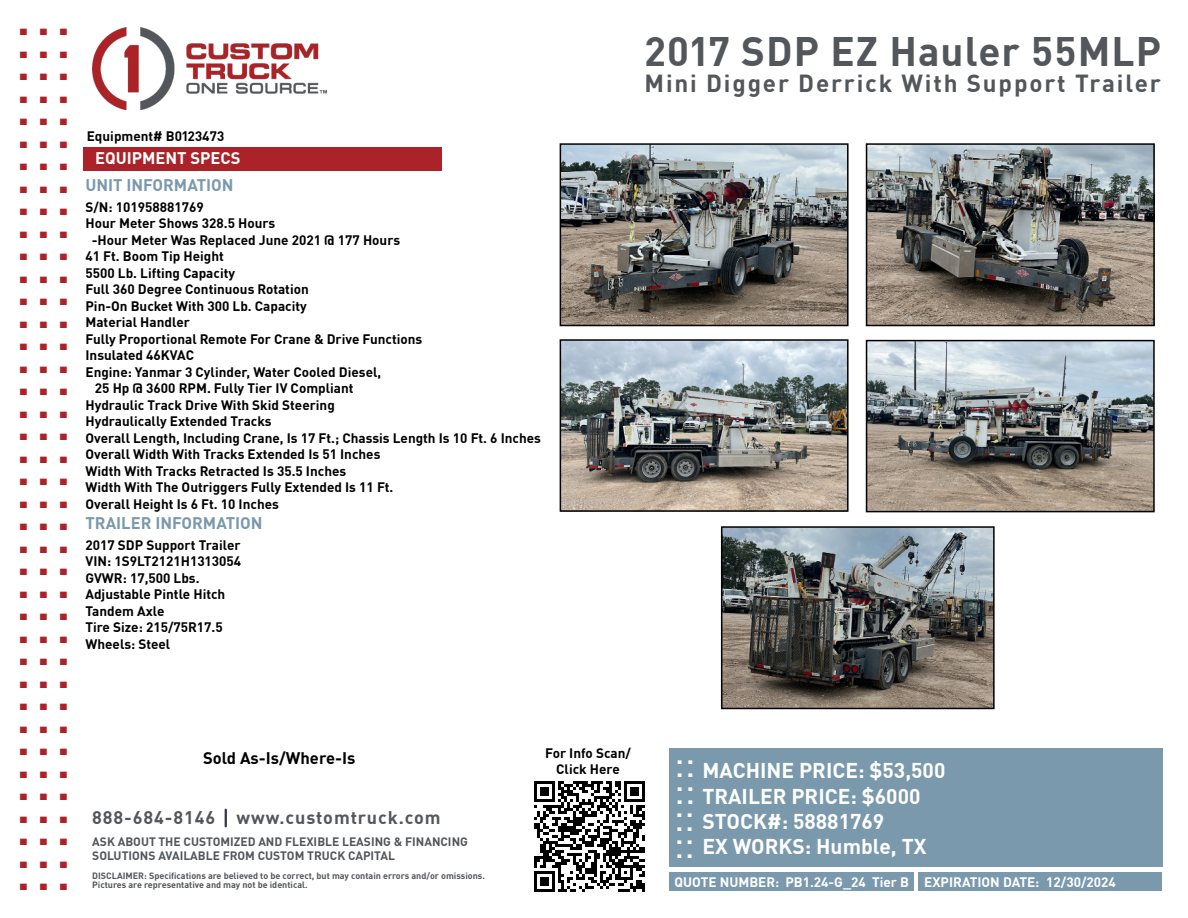
<style>
.page{position:relative;width:1188px;height:918px;background:#fff}
.page>*{position:absolute;margin:0;border:0;box-sizing:border-box;transform-origin:0 0}
.t1{font:700 45px "DIN Pro";color:#ab2328}
.t2{font:700 40.35px "DIN Pro";letter-spacing:.025em;color:#53565a}
.t3{font:700 25.5px "DIN Pro";color:#fff}
.t4{font:700 24.15px "DIN Pro";letter-spacing:.075em;color:#53565a}
.t5{font:700 21px/25.2px "DIN Pro";color:#fff}
.t6{font:700 18px "DIN Pro";letter-spacing:.05em;color:#53565a}
.t7{font:700 16.5px "DIN Pro";color:#7a99ac}
.t8{font:700 16.5px "DIN Pro";color:#000}
.t9{font:700 16.5px "DIN Pro";color:#fff}
.t10{font:700 13.5px/16.5px "DIN Pro";color:#000}
.t11{font:700 13.5px "DIN Pro";color:#fff}
.t12{font:700 12px/14.4px "DIN Pro";color:#53565a}
.t13{font:700 9px/9px "DIN Pro";color:#53565a}
</style>
<div class="page">
<img style="left:92px;top:28px;width:235px;height:82px">
<div style="left:669px;top:748px;width:493px;height:119px;background:#7a99ac"></div>
<div style="left:919px;top:872px;width:243px;height:19px;background:#7a99ac"></div>
<div style="left:669px;top:872px;width:244px;height:19px;background:#7a99ac"></div>
<div style="left:83px;top:147px;width:359px;height:24px;background:#ab2328"></div>
<svg style="left:225px;top:810px;width:2px;height:16px"></svg>
<img style="left:563px;top:146px;width:283px;height:177px">
<div style="left:560px;top:143px;width:289px;height:183px;border:2px solid #000"></div>
<img style="left:869px;top:146px;width:283px;height:177px">
<div style="left:866px;top:143px;width:289px;height:183px;border:2px solid #000"></div>
<img style="left:869px;top:343px;width:283px;height:166px">
<div style="left:866px;top:340px;width:289px;height:172px;border:2px solid #000"></div>
<img style="left:563px;top:342px;width:283px;height:167px">
<div style="left:560px;top:339px;width:289px;height:173px;border:2px solid #000"></div>
<img style="left:724px;top:529px;width:268px;height:177px">
<div style="left:721px;top:526px;width:274px;height:183px;border:2px solid #000"></div>
<svg style="left:534px;top:782px;width:111px;height:110px"></svg>
<h1 class="t1" style="left:17px;top:-16px;width:54px">...</h1>
<h1 class="t1" style="left:17px;top:6px;width:54px">...</h1>
<h1 class="t1" style="left:17px;top:29px;width:54px">...</h1>
<h1 class="t1" style="left:17px;top:51px;width:54px">...</h1>
<h1 class="t1" style="left:17px;top:74px;width:54px">...</h1>
<h1 class="t1" style="left:17px;top:96px;width:54px">...</h1>
<h1 class="t1" style="left:17px;top:119px;width:54px">...</h1>
<h1 class="t1" style="left:17px;top:141px;width:54px">...</h1>
<h1 class="t1" style="left:17px;top:164px;width:54px">...</h1>
<h1 class="t1" style="left:17px;top:186px;width:54px">...</h1>
<h1 class="t1" style="left:17px;top:209px;width:54px">...</h1>
<h1 class="t1" style="left:17px;top:231px;width:54px">...</h1>
<h1 class="t1" style="left:17px;top:254px;width:54px">...</h1>
<h1 class="t1" style="left:17px;top:276px;width:54px">...</h1>
<h1 class="t1" style="left:17px;top:299px;width:54px">...</h1>
<h1 class="t1" style="left:17px;top:321px;width:54px">...</h1>
<h1 class="t1" style="left:17px;top:344px;width:54px">...</h1>
<h1 class="t1" style="left:17px;top:366px;width:54px">...</h1>
<h1 class="t1" style="left:17px;top:389px;width:54px">...</h1>
<h1 class="t1" style="left:17px;top:411px;width:54px">...</h1>
<h1 class="t1" style="left:17px;top:434px;width:54px">...</h1>
<h1 class="t1" style="left:17px;top:456px;width:54px">...</h1>
<h1 class="t1" style="left:17px;top:479px;width:54px">...</h1>
<h1 class="t1" style="left:17px;top:501px;width:54px">...</h1>
<h1 class="t1" style="left:17px;top:524px;width:54px">...</h1>
<h1 class="t1" style="left:17px;top:546px;width:54px">...</h1>
<h1 class="t1" style="left:17px;top:569px;width:54px">...</h1>
<h1 class="t1" style="left:17px;top:591px;width:54px">...</h1>
<h1 class="t1" style="left:17px;top:614px;width:54px">...</h1>
<h1 class="t1" style="left:17px;top:636px;width:54px">...</h1>
<h1 class="t1" style="left:17px;top:659px;width:54px">...</h1>
<h1 class="t1" style="left:17px;top:681px;width:54px">...</h1>
<h1 class="t1" style="left:17px;top:704px;width:54px">...</h1>
<h1 class="t1" style="left:17px;top:726px;width:54px">...</h1>
<h1 class="t1" style="left:17px;top:749px;width:54px">...</h1>
<h1 class="t1" style="left:17px;top:771px;width:54px">...</h1>
<h1 class="t1" style="left:17px;top:794px;width:54px">...</h1>
<h1 class="t1" style="left:17px;top:816px;width:54px">...</h1>
<h1 class="t1" style="left:17px;top:839px;width:54px">...</h1>
<p class="t10" style="left:87px;top:127px;width:139px">Equipment# B0123473</p>
<p class="t9" style="left:95px;top:145px;width:147px">EQUIPMENT SPECS</p>
<p class="t10" style="left:86px;top:198px;width:120px">S/N: 101958881769</p>
<p class="t10" style="left:86px;top:214px;width:191px">Hour Meter Shows 328.5 Hours</p>
<p class="t10" style="left:92px;top:231px;width:310px">-Hour Meter Was Replaced June 2021 @ 177 Hours</p>
<p class="t10" style="left:86px;top:247px;width:140px">41 Ft. Boom Tip Height</p>
<p class="t10" style="left:86px;top:264px;width:151px">5500 Lb. Lifting Capacity</p>
<p class="t10" style="left:86px;top:280px;width:225px">Full 360 Degree Continuous Rotation</p>
<p class="t10" style="left:86px;top:297px;width:223px">Pin-On Bucket With 300 Lb. Capacity</p>
<p class="t10" style="left:86px;top:313px;width:106px">Material Handler</p>
<p class="t10" style="left:86px;top:330px;width:338px">Fully Proportional Remote For Crane &amp; Drive Functions</p>
<p class="t10" style="left:86px;top:346px;width:110px">Insulated 46KVAC</p>
<p class="t10" style="left:86px;top:363px;width:297px">Engine: Yanmar 3 Cylinder, Water Cooled Diesel,</p>
<p class="t10" style="left:95px;top:379px;width:260px">25 Hp @ 3600 RPM. Fully Tier IV Compliant</p>
<p class="t10" style="left:86px;top:396px;width:251px">Hydraulic Track Drive With Skid Steering</p>
<p class="t10" style="left:86px;top:412px;width:188px">Hydraulically Extended Tracks</p>
<p class="t10" style="left:86px;top:429px;width:457px">Overall Length, Including Crane, Is 17 Ft.; Chassis Length Is 10 Ft. 6 Inches</p>
<p class="t10" style="left:86px;top:445px;width:296px">Overall Width With Tracks Extended Is 51 Inches</p>
<p class="t10" style="left:86px;top:462px;width:262px">Width With Tracks Retracted Is 35.5 Inches</p>
<p class="t10" style="left:86px;top:478px;width:309px">Width With The Outriggers Fully Extended Is 11 Ft.</p>
<p class="t10" style="left:86px;top:495px;width:195px">Overall Height Is 6 Ft. 10 Inches</p>
<p class="t10" style="left:86px;top:536px;width:157px">2017 SDP Support Trailer<br>VIN: 1S9LT2121H1313054<br>GVWR: 17,500 Lbs.<br>Adjustable Pintle Hitch<br>Tandem Axle<br>Tire Size: 215/75R17.5<br>Wheels: Steel</p>
<p class="t7" style="left:86px;top:172px;width:150px">UNIT INFORMATION</p>
<p class="t7" style="left:86px;top:510px;width:179px">TRAILER INFORMATION</p>
<h2 class="t2" style="left:645px;top:20px;width:518px">2017 SDP EZ Hauler 55MLP</h2>
<h3 class="t4" style="left:645px;top:64px;width:518px">Mini Digger Derrick With Support Trailer</h3>
<p class="t10" style="left:545px;top:744px;width:87px;text-align:center">For Info Scan/<br>Click Here</p>
<p class="t8" style="left:203px;top:745px;width:154px">Sold As-Is/Where-Is</p>
<h3 class="t3" style="left:676px;top:734px;width:20px">..</h3>
<h3 class="t3" style="left:676px;top:748px;width:20px">..</h3>
<h3 class="t3" style="left:676px;top:761px;width:20px">..</h3>
<h3 class="t3" style="left:676px;top:775px;width:20px">..</h3>
<h3 class="t5" style="left:703px;top:757px;width:244px">MACHINE PRICE: $53,500<br>TRAILER PRICE: $6000<br>STOCK#: 58881769<br>EX WORKS: Humble, TX</h3>
<h3 class="t6" style="left:92px;top:803px;width:350px">888-684-8146 www.customtruck.com</h3>
<h3 class="t3" style="left:676px;top:788px;width:19px">..</h3>
<h3 class="t3" style="left:676px;top:801px;width:19px">..</h3>
<h3 class="t3" style="left:676px;top:815px;width:19px">..</h3>
<h3 class="t3" style="left:676px;top:828px;width:19px">..</h3>
<p class="t12" style="left:92px;top:834px;width:377px">ASK ABOUT THE CUSTOMIZED AND FLEXIBLE LEASING &amp; FINANCING<br>SOLUTIONS AVAILABLE FROM CUSTOM TRUCK CAPITAL</p>
<p class="t13" style="left:92px;top:871px;width:394px">DISCLAIMER: Specifications are believed to be correct, but may contain errors and/or omissions.<br>Pictures are representative and may not be identical.</p>
<p class="t11" style="left:675px;top:871px;width:443px">QUOTE NUMBER: PB1.24-G_24 Tier B EXPIRATION DATE: 12/30/2024</p>
</div>
